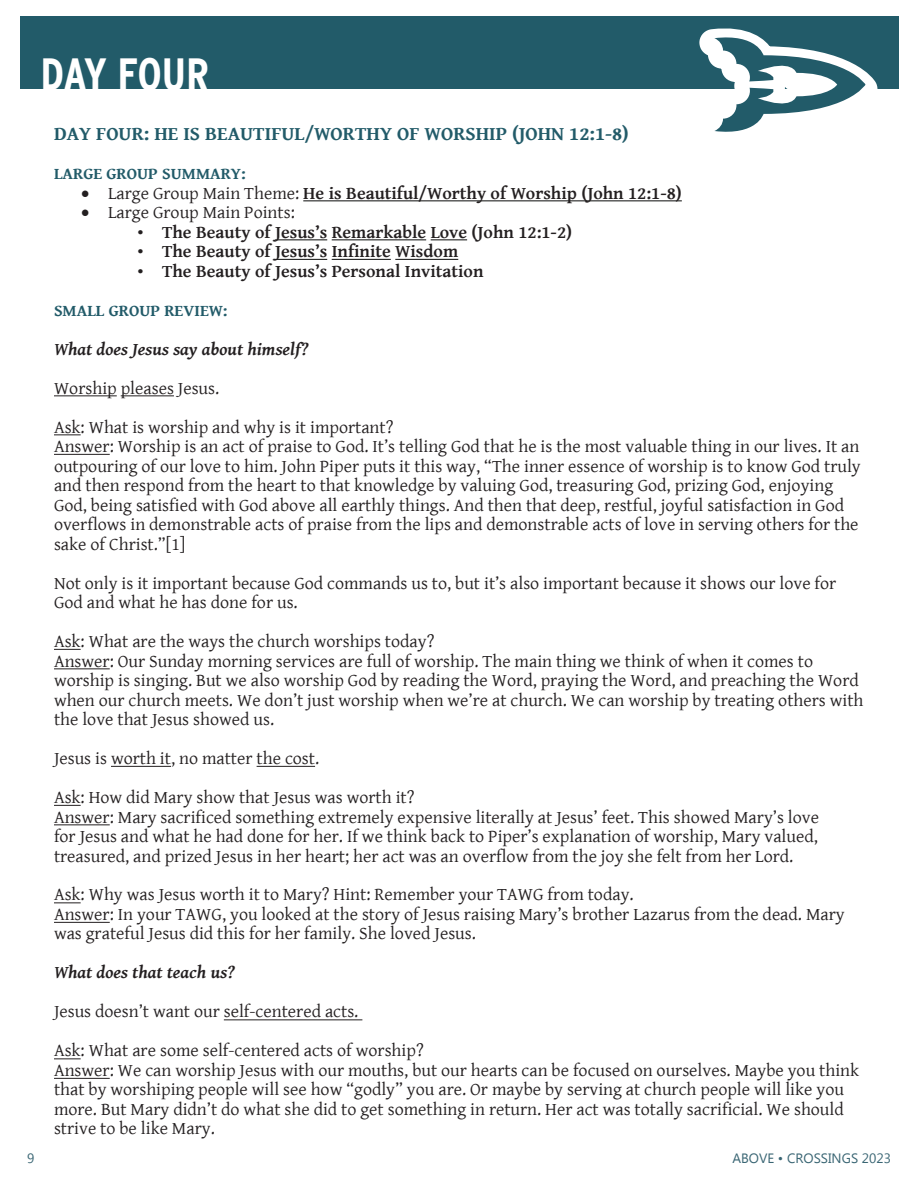
<style>
.page{position:relative;width:918px;height:1188px;background:#fff}
.page>*{position:absolute;margin:0;border:0;box-sizing:border-box;transform-origin:0 0}
.t1{font:700 condensed 45px "Interstate";letter-spacing:-.025em;color:#fff}
.t2{font:700 19.5px "Gentium Book Basic";color:#225b69}
.t3{font:18px/19.5px "Gentium Basic";color:#231f20}
.t4{font:700 18px "Gentium Basic";color:#231f20}
.t5{font:italic 700 18px "Gentium Basic";color:#231f20}
.t6{font:700 16.5px "Gentium Book Basic";color:#225b69}
.t7{font:13.5px "Microsoft Tai Le";color:#396573}
.s1{font-weight:400}
.s2{font-family:"Courier New";font-weight:400}
</style>
<div class="page">
<hr style="left:303px;top:200px;width:379px;height:1px;background:#0b0c0b">
<hr style="left:275px;top:239px;width:52px;height:1px;background:#0b0c0b">
<hr style="left:332px;top:239px;width:94px;height:1px;background:#0b0c0b">
<hr style="left:431px;top:239px;width:36px;height:1px;background:#0b0c0b">
<hr style="left:275px;top:259px;width:52px;height:1px;background:#0b0c0b">
<hr style="left:332px;top:259px;width:59px;height:1px;background:#0b0c0b">
<hr style="left:395px;top:259px;width:63px;height:1px;background:#0b0c0b">
<hr style="left:54px;top:395px;width:63px;height:1px;background:#231f20">
<hr style="left:121px;top:395px;width:53px;height:1px;background:#231f20">
<svg style="left:54px;top:434px;width:27px;height:1px"></svg>
<hr style="left:54px;top:454px;width:56px;height:1px;background:#231f20">
<svg style="left:54px;top:649px;width:27px;height:1px"></svg>
<hr style="left:54px;top:668px;width:56px;height:1px;background:#231f20">
<hr style="left:111px;top:766px;width:60px;height:1px;background:#231f20">
<hr style="left:257px;top:766px;width:58px;height:1px;background:#231f20">
<svg style="left:54px;top:805px;width:27px;height:1px"></svg>
<hr style="left:54px;top:824px;width:56px;height:1px;background:#231f20">
<svg style="left:54px;top:902px;width:27px;height:1px"></svg>
<hr style="left:54px;top:922px;width:56px;height:1px;background:#231f20">
<hr style="left:224px;top:1019px;width:138px;height:1px;background:#231f20">
<svg style="left:54px;top:1058px;width:27px;height:1px"></svg>
<hr style="left:54px;top:1078px;width:56px;height:1px;background:#231f20">
<div style="left:20px;top:16px;width:878px;height:73px;background:#225b69"></div>
<svg style="left:706px;top:32px;width:165px;height:100px"></svg>
<h1 class="t1" style="left:40px;top:49px;width:170px">DAY FOUR</h1>
<p class="t2" style="left:54px;top:119px;width:576px">DAY FOUR: HE IS BEAUTIFUL/WORTHY OF WORSHIP (JOHN 12:1-8)</p>
<p class="t6" style="left:54px;top:161px;width:193px">LARGE GROUP SUMMARY:</p>
<p class="t4" style="left:81px;top:179px;width:602px">• <span class="s1">Large Group Main Theme:</span> He is Beautiful/Worthy of Worship (John 12:1-8)</p>
<p class="t3" style="left:81px;top:202px;width:215px">• Large Group Main Points:</p>
<p class="t4" style="left:135px;top:218px;width:439px"><span class="s2">•</span> The Beauty of Jesus’s Remarkable Love (John 12:1-2)</p>
<p class="t4" style="left:135px;top:238px;width:325px"><span class="s2">•</span> The Beauty of Jesus’s Infinite Wisdom</p>
<p class="t4" style="left:135px;top:257px;width:350px"><span class="s2">•</span> The Beauty of Jesus’s Personal Invitation</p>
<p class="t6" style="left:54px;top:298px;width:175px">SMALL GROUP REVIEW:</p>
<p class="t5" style="left:54px;top:335px;width:256px">What does Jesus say about himself?</p>
<p class="t3" style="left:54px;top:368px;width:341px;line-height:39px">Worship pleases Jesus.<br>Ask: What is worship and why is it important?</p>
<p class="t3" style="left:54px;top:436px;width:808px">Answer: Worship is an act of praise to God. It’s telling God that he is the most valuable thing in our lives. It an outpouring of our love to him. John Piper puts it this way, “The inner essence of worship is to know God truly and then respond from the heart to that knowledge by valuing God, treasuring God, prizing God, enjoying God, being satisfied with God above all earthly things. And then that deep, restful, joyful satisfaction in God overflows in demonstrable acts of praise from the lips and demonstrable acts of love in serving others for the sake of Christ.”[1]</p>
<p class="t3" style="left:54px;top:572px;width:784px">Not only is it important because God commands us to, but it’s also important because it shows our love for<br>God and what he has done for us.</p>
<p class="t3" style="left:54px;top:631px;width:811px">Ask: What are the ways the church worships today?<br>Answer: Our Sunday morning services are full of worship. The main thing we think of when it comes to worship is singing. But we also worship God by reading the Word, praying the Word, and preaching the Word when our church meets. We don’t just worship when we’re at church. We can worship by treating others with the love that Jesus showed us.</p>
<p class="t3" style="left:54px;top:738px;width:362px;line-height:39px">Jesus is worth it, no matter the cost.<br>Ask: How did Mary show that Jesus was worth it?</p>
<p class="t3" style="left:54px;top:806px;width:767px;text-align:justify">Answer: Mary sacrificed something extremely expensive literally at Jesus’ feet. This showed Mary’s love for Jesus and what he had done for her. If we think back to Piper’s explanation of worship, Mary valued, treasured, and prized Jesus in her heart; her act was an overflow from the joy she felt from her Lord.</p>
<p class="t3" style="left:54px;top:884px;width:792px">Ask: Why was Jesus worth it to Mary? Hint: Remember your TAWG from today.<br>Answer: In your TAWG, you looked at the story of Jesus raising Mary’s brother Lazarus from the dead. Mary was grateful Jesus did this for her family. She loved Jesus.</p>
<p class="t5" style="left:54px;top:959px;width:182px">What does that teach us?</p>
<p class="t3" style="left:54px;top:992px;width:371px;line-height:39px">Jesus doesn’t want our self-centered acts.<br>Ask: What are some self-centered acts of worship?</p>
<p class="t3" style="left:54px;top:1060px;width:807px">Answer: We can worship Jesus with our mouths, but our hearts can be focused on ourselves. Maybe you think that by worshiping people will see how “godly” you are. Or maybe by serving at church people will like you more. But Mary didn’t do what she did to get something in return. Her act was totally sacrificial. We should strive to be like Mary.</p>
<p class="t7" style="left:27px;top:1150px;width:9px">9</p>
<p class="t7" style="left:732px;top:1150px;width:160px">ABOVE • CROSSINGS 2023</p>
</div>
